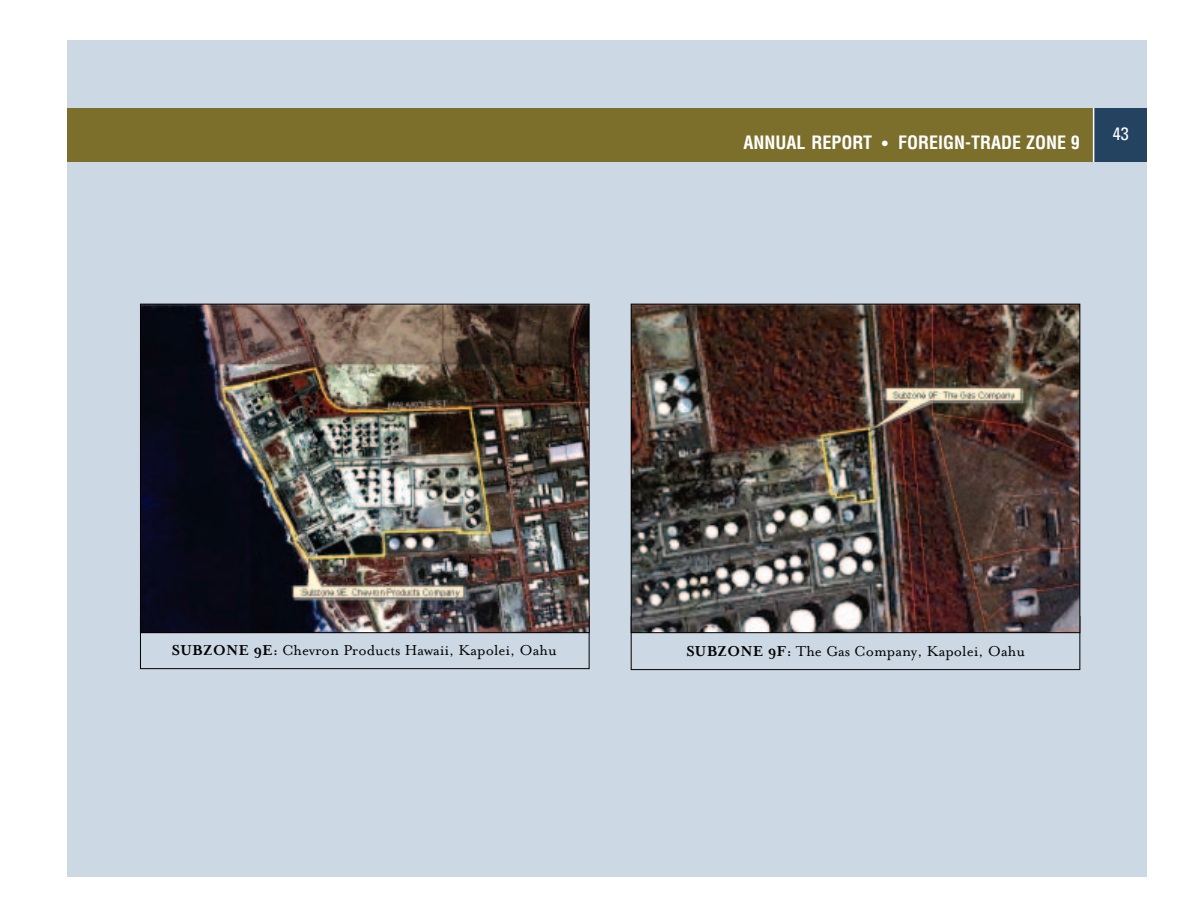
<style>
.page{position:relative;width:1188px;height:918px;background:#fff}
.page>*{position:absolute;margin:0;border:0;box-sizing:border-box;transform-origin:0 0}
.t1{font:700 condensed 18px "Helvetica";color:#fff}
.t2{font:condensed 18px "Univers";color:#fff}
.t3{font:16.5px "Mrs Eaves Roman";color:#000}
.s1{font-size:15px}
.s2{font-family:"Mrs Eaves";font-weight:700}
</style>
<div class="page">
<div style="left:68px;top:40px;width:1080px;height:838px;background:#ccd8e3"></div>
<div style="left:68px;top:108px;width:1080px;height:54px;background:#7b6f2b"></div>
<div style="left:1094px;top:108px;width:54px;height:54px;background:#234361"></div>
<hr style="left:1093px;top:108px;width:1px;height:54px;background:#fff">
<div style="left:140px;top:616px;width:450px;height:53px;border:1px solid #000"></div>
<img style="left:142px;top:306px;width:446px;height:325px">
<div style="left:140px;top:304px;width:450px;height:329px;border:1px solid #000"></div>
<div style="left:631px;top:616px;width:449px;height:54px;border:1px solid #000"></div>
<img style="left:633px;top:306px;width:445px;height:325px">
<div style="left:631px;top:304px;width:449px;height:329px;border:1px solid #000"></div>
<p class="t1" style="left:743px;top:135px;width:338px">ANNUAL REPORT <span class="s1">•</span> FOREIGN-TRADE ZONE 9</p>
<p class="t2" style="left:1113px;top:127px;width:17px">43</p>
<p class="t3" style="left:172px;top:640px;width:386px"><span class="s2">SUBZONE 9E:</span> Chevron Products Hawaii, Kapolei, Oahu</p>
<p class="t3" style="left:686px;top:641px;width:340px"><span class="s2">SUBZONE 9F:</span> The Gas Company, Kapolei, Oahu</p>
</div>
